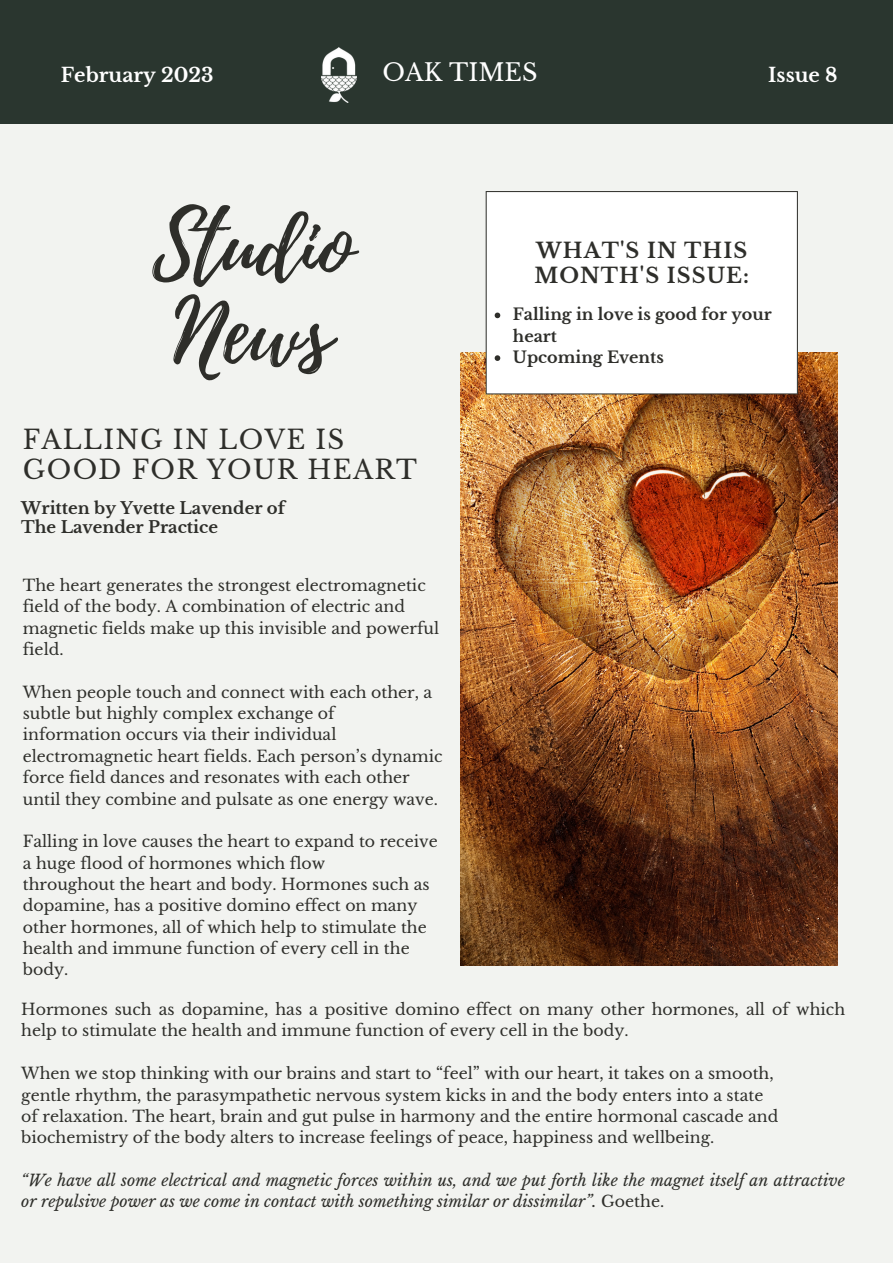
<style>
.page{position:relative;width:893px;height:1264px;background:#fff}
.page>*{position:absolute;margin:0;border:0;box-sizing:border-box;transform-origin:0 0}
.t1{font:86.85px/86.6px "Playlist Script";color:#2e2e2a}
.t2{font:25.95px/30.3px "Libre Baskerville";letter-spacing:.05em;color:#2e2e2a}
.t3{font:24px "Libre Baskerville";color:#fff}
.t4{font:700 20.85px/24.8px "Libre Baskerville";letter-spacing:.05em;color:#2e2e2a}
.t5{font:700 19.5px "Libre Baskerville";color:#fff}
.t6{font:700 16.5px/19px "Libre Baskerville";color:#2e2e2a}
.t7{font:700 16.05px/21.3px "Libre Baskerville";color:#2e2e2a}
.t8{font:15.75px/21.3px "Libre Baskerville";color:#2e2e2a}
.t9{font:italic 15.75px/21.3px "Libre Baskerville";color:#2e2e2a}
.s1{font-style:normal}
</style>
<div class="page">
<div style="left:0;top:0;width:892px;height:1262px;background:#f2f3f0"></div>
<div style="left:0;top:0;width:892px;height:124px;background:#2a362f"></div>
<img style="left:460px;top:352px;width:377px;height:613px">
<div style="left:485px;top:191px;width:312px;height:203px;background:#fff"></div>
<img style="left:321px;top:48px;width:35px;height:55px">
<svg style="left:494px;top:312px;width:6px;height:6px"></svg>
<svg style="left:494px;top:355px;width:6px;height:6px"></svg>
<p class="t5" style="left:61px;top:63px;width:154px">February 2023</p>
<h3 class="t3" style="left:382px;top:58px;width:156px">OAK TIMES</h3>
<p class="t5" style="left:768px;top:63px;width:71px">Issue 8</p>
<h1 class="t1" style="left:152px;top:205px;width:202px">Studio<br>News</h1>
<h2 class="t2" style="left:23px;top:425px;width:396px">FALLING IN LOVE IS<br>GOOD FOR YOUR HEART</h2>
<p class="t6" style="left:21px;top:499px;width:265px">Written by Yvette Lavender of<br>The Lavender Practice</p>
<p class="t8" style="left:23px;top:574px;width:418px">The heart generates the strongest electromagnetic field of the body. A combination of electric and magnetic fields make up this invisible and powerful field.</p>
<p class="t8" style="left:23px;top:681px;width:421px">When people touch and connect with each other, a subtle but highly complex exchange of<br>information occurs via their individual electromagnetic heart fields. Each person’s dynamic force field dances and resonates with each other until they combine and pulsate as one energy wave.</p>
<p class="t8" style="left:23px;top:831px;width:416px">Falling in love causes the heart to expand to receive a huge flood of hormones which flow<br>throughout the heart and body. Hormones such as dopamine, has a positive domino effect on many other hormones, all of which help to stimulate the health and immune function of every cell in the body.</p>
<h3 class="t4" style="left:534px;top:238px;width:216px">WHAT'S IN THIS<br>MONTH'S ISSUE:</h3>
<p class="t7" style="left:513px;top:304px;width:260px">Falling in love is good for your heart<br>Upcoming Events</p>
<p class="t8" style="left:21px;top:998px;width:825px">Hormones such as dopamine, has a positive domino effect on many other hormones, all of which help to stimulate the health and immune function of every cell in the body.</p>
<p class="t8" style="left:21px;top:1062px;width:758px">When we stop thinking with our brains and start to “feel” with our heart, it takes on a smooth, gentle rhythm, the parasympathetic nervous system kicks in and the body enters into a state of relaxation. The heart, brain and gut pulse in harmony and the entire hormonal cascade and biochemistry of the body alters to increase feelings of peace, happiness and wellbeing.</p>
<p class="t9" style="left:21px;top:1169px;width:825px">“We have all some electrical and magnetic forces within us, and we put forth like the magnet itself an attractive or repulsive power as we come in contact with something similar or dissimilar”. <span class="s1">Goethe.</span></p>
</div>
